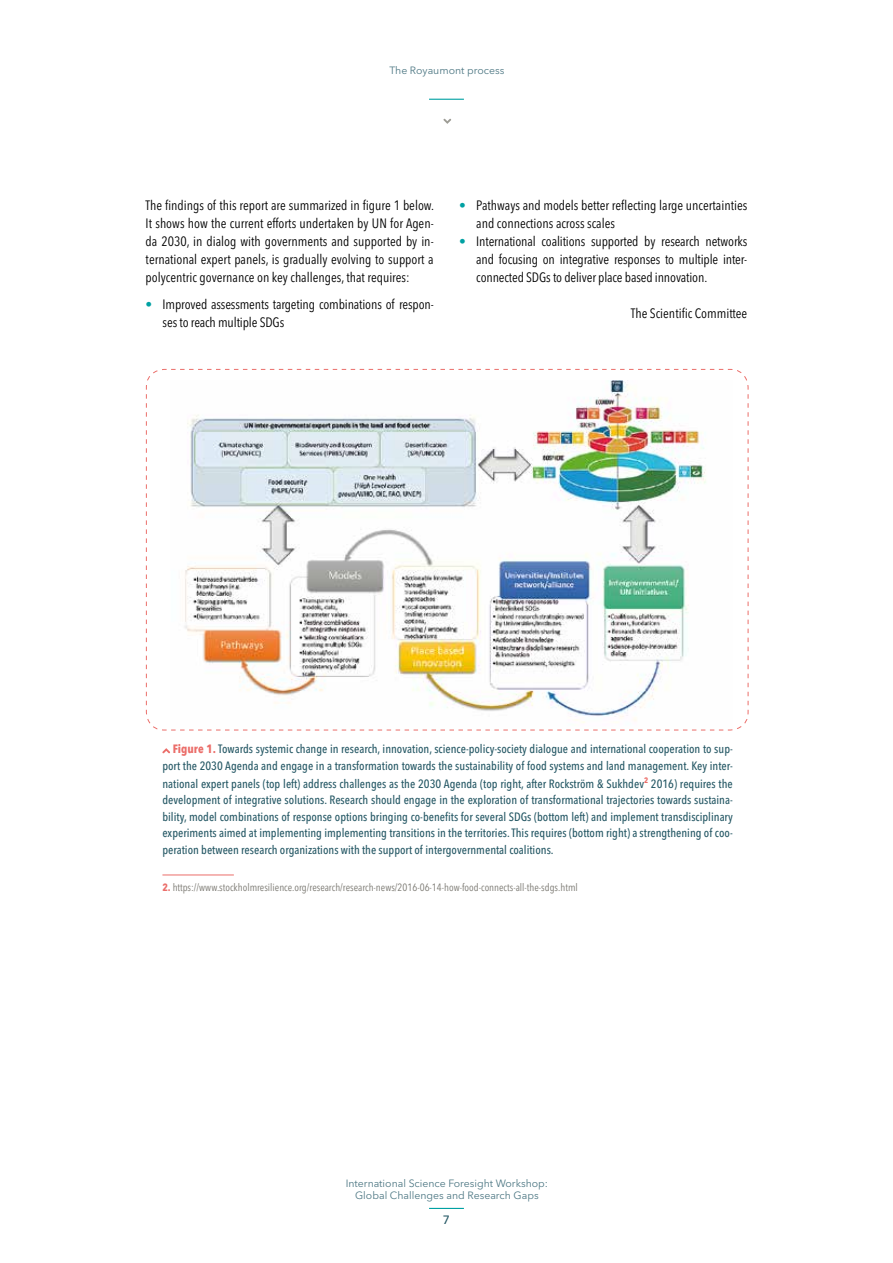
<style>
.page{position:relative;width:893px;height:1263px;background:#fff}
.page>*{position:absolute;margin:0;border:0;box-sizing:border-box;transform-origin:0 0}
.t1{font:condensed 13.5px/18px "Avenir Next LT Pro";letter-spacing:-.005em;color:#000;text-align:justify}
.t2{font:500 condensed 12px/16.5px "Avenir Next LT Pro";color:#245764;text-align:right}
.t3{font:500 12px "Avenir Next LT Pro";color:#245764}
.t4{font:condensed 10.5px "Avenir Next LT Pro";color:#78766f}
.t5{font:10.5px/12.6px "Avenir Next LT Pro";color:#4d7783;text-align:center}
.s1{font-weight:700;color:#00a1a3}
.s2{font-weight:700;color:#eb6e6a}
</style>
<div class="page">
<hr style="left:429px;top:1208px;width:35px;height:1px;background:#00a1a3">
<hr style="left:429px;top:99px;width:35px;height:1px;background:#00a1a3">
<svg style="left:443px;top:119px;width:8px;height:5px"></svg>
<hr style="left:162px;top:874px;width:72px;height:1px;background:#eb6e6a">
<svg style="left:162px;top:748px;width:8px;height:5px"></svg>
<img style="left:146px;top:369px;width:603px;height:362px">
<p class="t5" style="left:389px;top:64px;width:116px">The Royaumont process</p>
<p class="t1" style="left:146px;top:197px;width:290px">The findings of this report are summarized in figure 1 below.<br>It shows how the current efforts undertaken by UN for Agen&shy;da 2030, in dialog with governments and supported by in&shy;ternational expert panels, is gradually evolving to support a polycentric governance on key challenges, that requires:</p>
<p class="t1" style="left:163px;top:295px;width:273px;text-indent:-17px"><span class="s1">•</span> Improved assessments targeting combinations of respon&shy;ses to reach multiple SDGs</p>
<p class="t1" style="left:476px;top:197px;width:273px;text-indent:-17px"><span class="s1">•</span> Pathways and models better reflecting large uncertainties and connections across scales</p>
<p class="t1" style="left:476px;top:233px;width:273px;text-indent:-17px"><span class="s1">•</span> International coalitions supported by research networks and focusing on integrative responses to multiple inter&shy;connected SDGs to deliver place based innovation.</p>
<p class="t1" style="left:631px;top:304px;width:118px">The Scientific Committee</p>
<p class="t2" style="left:162px;top:741px;width:572px"><span class="s2">Figure 1.</span> Towards systemic change in research, innovation, science-policy-society dialogue and international cooperation to sup&shy;port the 2030 Agenda and engage in a transformation towards the sustainability of food systems and land management. Key inter-</p>
<p class="t2" style="left:162px;top:775px;width:572px;text-align:justify">national expert panels (top left) address challenges as the 2030 Agenda (top right, after Rockström &amp; Sukhdev<sup>2</sup> 2016) requires the development of integrative solutions. Research should engage in the exploration of transformational trajectories towards sustaina&shy;bility, model combinations of response options bringing co-benefits for several SDGs (bottom left) and implement transdisciplinary experiments aimed at implementing implementing transitions in the territories. This requires (bottom right) a strengthening of coo&shy;peration between research organizations with the support of intergovernmental coalitions.</p>
<p class="t4" style="left:162px;top:880px;width:417px"><span class="s2">2.</span> https://www.stockholmresilience.org/research/research-news/2016-06-14-how-food-connects-all-the-sdgs.html</p>
<p class="t5" style="left:346px;top:1177px;width:204px">International Science Foresight Workshop:<br>Global Challenges and Research Gaps</p>
<p class="t3" style="left:443px;top:1212px;width:9px">7</p>
</div>
